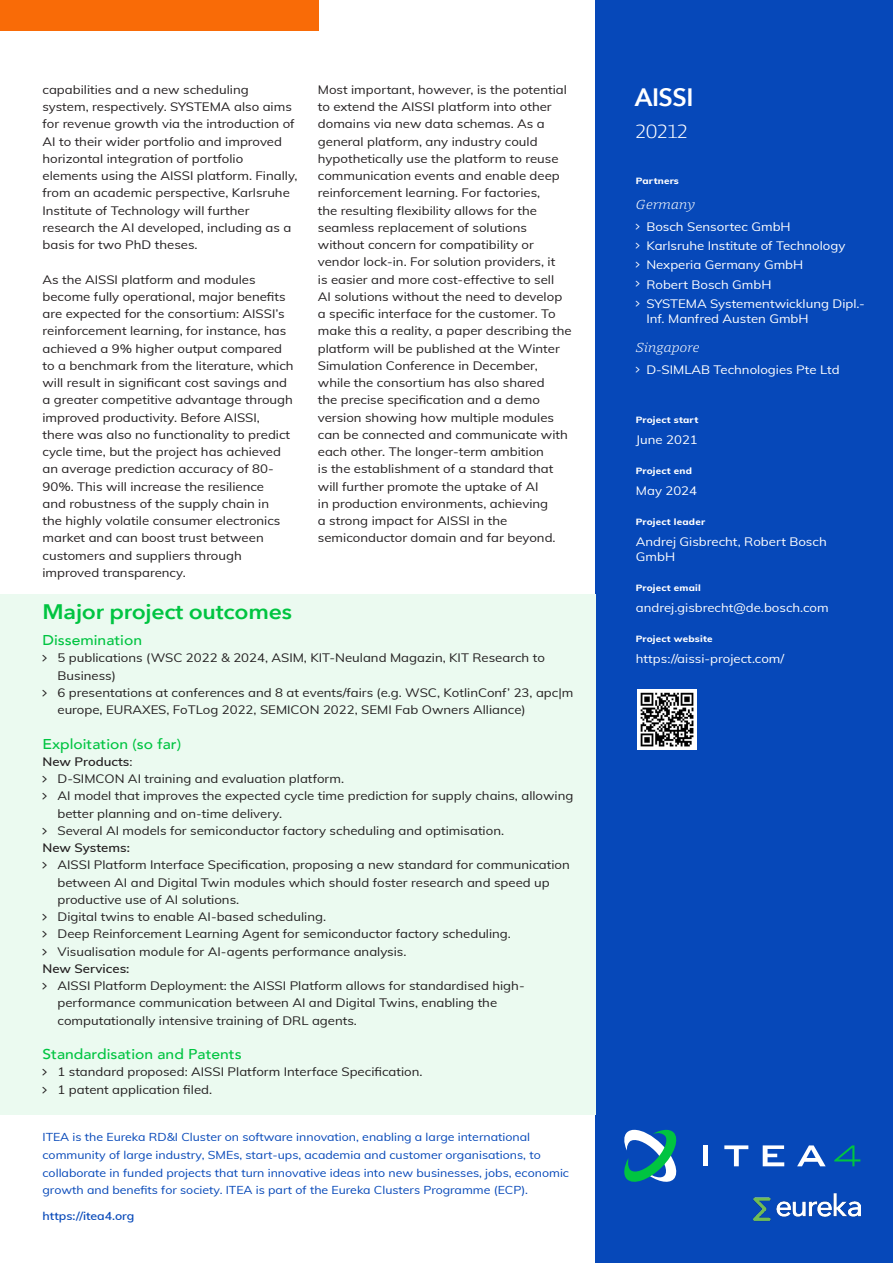
<style>
.page{position:relative;width:893px;height:1263px;background:#fff}
.page>*{position:absolute;margin:0;border:0;box-sizing:border-box;transform-origin:0 0}
.project_info___project_name{font:600 25.05px "Avenir Next";letter-spacing:-.02em;color:#fff}
.project_outcome___heading__01{font:600 21px "Avenir Next";letter-spacing:-.01em;color:#00c441;scale:1.1 1}
.project_info___project_number{font:300 19.8px "Harrison Serif Pro";letter-spacing:.005em;color:#fff}
.project_outcome___heading__02{font:500 14.25px "Avenir";color:#00c441;scale:1.1 1}
.project_info___country{font:italic 300 13.5px "Harrison Serif Pro";letter-spacing:.02em;color:#fff;scale:1.1 1}
.body{font:12px/17.2px "Muli";color:#231f20;scale:1.1 1}
.project_info___body{font:12px/15px "Muli";color:#fff;scale:1.1 1}
.project_outcome___opsomming{font:600 12px "Muli";color:#231f20;scale:1.1 1}
.t1{font:11.25px/17.7px "Muli";color:#0648b9;scale:1.1 1}
.t2{font:600 11.25px "Muli";color:#0648b9;scale:1.1 1}
.project_info__heading{font:800 9px "Muli";letter-spacing:.02em;color:#fff;scale:1.1 1}
.s1{font-weight:400}
</style>
<div class="page">
<div style="left:595px;top:0;width:298px;height:1263px;background:#0648b9"></div>
<div style="left:0;top:594px;width:595px;height:521px;background:#ebfaf0"></div>
<img style="left:637px;top:690px;width:60px;height:59px">
<div style="left:0;top:0;width:319px;height:31px;background:#f96b07"></div>
<svg style="left:624px;top:1130px;width:53px;height:52px"></svg>
<div style="left:703px;top:1145px;width:5px;height:21px;background:#fff"></div>
<svg style="left:724px;top:1145px;width:24px;height:21px"></svg>
<svg style="left:797px;top:1145px;width:29px;height:21px"></svg>
<svg style="left:763px;top:1145px;width:21px;height:21px"></svg>
<svg style="left:834px;top:1145px;width:26px;height:21px"></svg>
<img style="left:753px;top:1193px;width:108px;height:29px">
<p class="body" style="left:43px;top:80px;width:233px">capabilities and a new scheduling system, respectively. SYSTEMA also aims for revenue growth via the introduction of AI to their wider portfolio and improved horizontal integration of portfolio elements using the AISSI platform. Finally, from an academic perspective, Karlsruhe Institute of Technology will further research the AI developed, including as a basis for two PhD theses.</p>
<p class="body" style="left:43px;top:270px;width:230px">As the AISSI platform and modules become fully operational, major benefits are expected for the consortium: AISSI’s reinforcement learning, for instance, has achieved a 9% higher output compared to a benchmark from the literature, which will result in significant cost savings and a greater competitive advantage through improved productivity. Before AISSI, there was also no functionality to predict cycle time, but the project has achieved an average prediction accuracy of 80- 90%. This will increase the resilience<br>and robustness of the supply chain in<br>the highly volatile consumer electronics market and can boost trust between customers and suppliers through improved transparency.</p>
<p class="body" style="left:318px;top:80px;width:232px">Most important, however, is the potential to extend the AISSI platform into other domains via new data schemas. As a general platform, any industry could hypothetically use the platform to reuse communication events and enable deep reinforcement learning. For factories,<br>the resulting flexibility allows for the seamless replacement of solutions without concern for compatibility or vendor lock-in. For solution providers, it<br>is easier and more cost-effective to sell<br>AI solutions without the need to develop a specific interface for the customer. To make this a reality, a paper describing the platform will be published at the Winter Simulation Conference in December, while the consortium has also shared<br>the precise specification and a demo version showing how multiple modules can be connected and communicate with each other. The longer-term ambition<br>is the establishment of a standard that will further promote the uptake of AI<br>in production environments, achieving<br>a strong impact for AISSI in the semiconductor domain and far beyond.</p>
<p class="project_info___project_name" style="left:635px;top:76px;width:60px">AISSI</p>
<p class="project_info___project_number" style="left:636px;top:117px;width:53px">20212</p>
<p class="project_info__heading" style="left:636px;top:174px;width:41px">Partners</p>
<p class="project_info___country" style="left:636px;top:195px;width:55px">Germany</p>
<p class="project_info___body" style="left:646px;top:218px;width:133px">Bosch Sensortec GmbH</p>
<p class="project_info___body" style="left:646px;top:238px;width:182px">Karlsruhe Institute of Technology</p>
<p class="project_info___body" style="left:646px;top:257px;width:144px">Nexperia Germany GmbH</p>
<p class="project_info___body" style="left:646px;top:276px;width:115px">Robert Bosch GmbH</p>
<p class="project_info___body" style="left:646px;top:295px;width:200px">SYSTEMA Systementwicklung Dipl.-<br>Inf. Manfred Austen GmbH</p>
<p class="project_info___country" style="left:636px;top:338px;width:59px">Singapore</p>
<p class="project_info___body" style="left:646px;top:361px;width:177px">D-SIMLAB Technologies Pte Ltd</p>
<p class="project_info__heading" style="left:636px;top:414px;width:58px">Project start</p>
<p class="project_info___body" style="left:636px;top:432px;width:58px">June 2021</p>
<p class="project_info__heading" style="left:636px;top:465px;width:53px">Project end</p>
<p class="project_info___body" style="left:636px;top:483px;width:57px">May 2024</p>
<p class="project_info__heading" style="left:636px;top:516px;width:64px">Project leader</p>
<p class="project_info___body" style="left:636px;top:534px;width:175px">Andrej Gisbrecht, Robert Bosch<br>GmbH</p>
<p class="project_info__heading" style="left:636px;top:582px;width:61px">Project email</p>
<p class="project_info___body" style="left:636px;top:600px;width:177px">andrej.gisbrecht@de.bosch.com</p>
<p class="project_info__heading" style="left:636px;top:633px;width:71px">Project website</p>
<p class="project_info___body" style="left:636px;top:651px;width:136px">https://aissi-project.com/</p>
<p class="project_outcome___heading__01" style="left:43px;top:593px;width:228px">Major project outcomes</p>
<p class="project_outcome___heading__02" style="left:43px;top:628px;width:92px">Dissemination</p>
<p class="body" style="left:58px;top:649px;width:445px">5 publications (WSC 2022 &amp; 2024, ASIM, KIT-Neuland Magazin, KIT Research to<br>Business)</p>
<p class="body" style="left:58px;top:683px;width:471px">6 presentations at conferences and 8 at events/fairs (e.g. WSC, KotlinConf’ 23, apc|m europe, EURAXES, FoTLog 2022, SEMICON 2022, SEMI Fab Owners Alliance)</p>
<p class="project_outcome___heading__02" style="left:43px;top:731px;width:127px">Exploitation (so far)</p>
<p class="project_outcome___opsomming" style="left:43px;top:753px;width:83px">New Products<span class="s1">:</span></p>
<p class="body" style="left:58px;top:770px;width:262px">D-SIMCON AI training and evaluation platform.</p>
<p class="body" style="left:58px;top:787px;width:470px">AI model that improves the expected cycle time prediction for supply chains, allowing better planning and on-time delivery.</p>
<p class="body" style="left:58px;top:821px;width:407px">Several AI models for semiconductor factory scheduling and optimisation.</p>
<p class="project_outcome___opsomming" style="left:43px;top:839px;width:81px">New Systems:</p>
<p class="body" style="left:58px;top:856px;width:467px">AISSI Platform Interface Specification, proposing a new standard for communication between AI and Digital Twin modules which should foster research and speed up productive use of AI solutions.</p>
<p class="body" style="left:58px;top:908px;width:246px">Digital twins to enable AI-based scheduling.</p>
<p class="body" style="left:58px;top:925px;width:414px">Deep Reinforcement Learning Agent for semiconductor factory scheduling.</p>
<p class="body" style="left:58px;top:942px;width:319px">Visualisation module for AI-agents performance analysis.</p>
<p class="project_outcome___opsomming" style="left:43px;top:960px;width:81px">New Services:</p>
<p class="body" style="left:58px;top:977px;width:426px">AISSI Platform Deployment: the AISSI Platform allows for standardised high&shy;performance communication between AI and Digital Twins, enabling the computationally intensive training of DRL agents.</p>
<p class="project_outcome___heading__02" style="left:43px;top:1042px;width:183px">Standardisation and Patents</p>
<p class="body" style="left:58px;top:1063px;width:333px">1 standard proposed: AISSI Platform Interface Specification.</p>
<p class="body" style="left:58px;top:1080px;width:142px">1 patent application filed.</p>
<p class="t1" style="left:43px;top:1128px;width:480px">ITEA is the Eureka RD&amp;I Cluster on software innovation, enabling a large international community of large industry, SMEs, start-ups, academia and customer organisations, to collaborate in funded projects that turn innovative ideas into new businesses, jobs, economic growth and benefits for society. ITEA is part of the Eureka Clusters Programme (ECP).</p>
<p class="t2" style="left:43px;top:1208px;width:85px">https://itea4.org</p>
</div>
